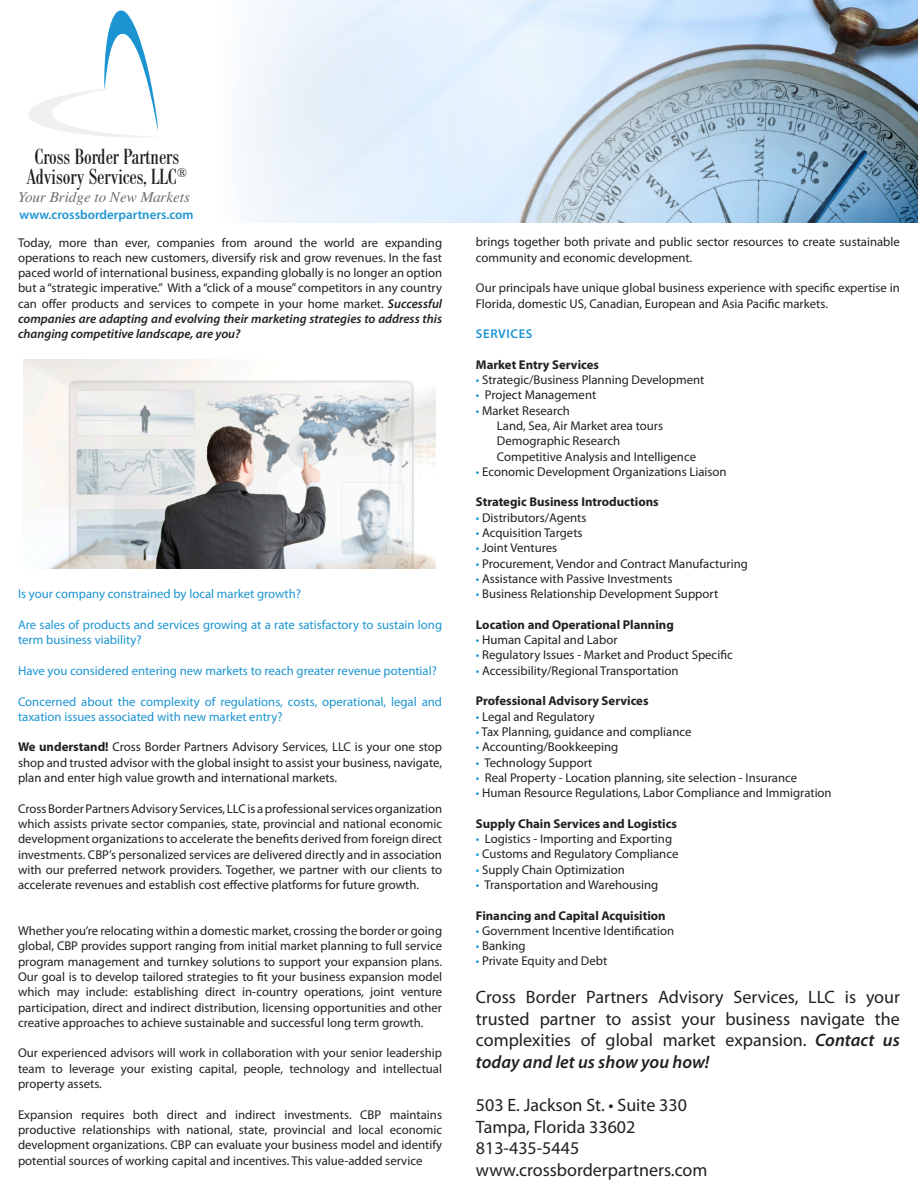
<style>
.page{position:relative;width:918px;height:1188px;background:#fff}
.page>*{position:absolute;margin:0;border:0;box-sizing:border-box;transform-origin:0 0}
.t1{font:condensed 21.45px/20.7px "Bodoni BE";color:#221e1f;text-align:center}
.t2{font:18px/21.6px "Myriad Pro";color:#231f20;text-align:justify}
.t3{font:italic 15px "Times";color:#6c6d70}
.t4{font:600 13.05px "Myriad Pro";color:#1c94d2}
.t5{font:12.75px/15.3px "Myriad Pro";color:#231f20;text-align:justify}
.t6{font:12.75px/15.3px "Myriad Pro";color:#1c94d2}
.t7{font:700 12.75px "Myriad Pro";color:#231f20}
.t8{font:600 12.75px "Myriad Pro";letter-spacing:.05em;color:#1c94d2}
.s1{font-weight:600;font-style:italic}
.s2{font-weight:700}
.s3{color:#1c94d2}
</style>
<div class="page">
<img style="left:24px;top:359px;width:412px;height:210px">
<img style="left:245px;top:0;width:673px;height:222px">
<svg style="left:28px;top:11px;width:130px;height:127px"></svg>
<p class="t1" style="left:26px;top:147px;width:162px">Cross Border Partners<br>Advisory Services, LLC<sup>®</sup></p>
<p class="t3" style="left:18px;top:184px;width:173px">Your Bridge to New Markets</p>
<p class="t4" style="left:19px;top:206px;width:176px">www.crossborderpartners.com</p>
<p class="t5" style="left:18px;top:234px;width:426px">Today, more than ever, companies from around the world are expanding operations to reach new customers, diversify risk and grow revenues. In the fast paced world of international business, expanding globally is no longer an option but a “strategic imperative.” With a “click of a mouse” competitors in any country can offer products and services to compete in your home market. <span class="s1">Successful companies are adapting and evolving their marketing strategies to address this changing competitive landscape, are you?</span></p>
<p class="t6" style="left:18px;top:586px;width:285px">Is your company constrained by local market growth?</p>
<p class="t6" style="left:18px;top:617px;width:426px">Are sales of products and services growing at a rate satisfactory to sustain long term business viability?</p>
<p class="t6" style="left:18px;top:663px;width:420px">Have you considered entering new markets to reach greater revenue potential?</p>
<p class="t6" style="left:18px;top:693px;width:426px">Concerned about the complexity of regulations, costs, operational, legal and taxation issues associated with new market entry?</p>
<p class="t5" style="left:18px;top:739px;width:426px"><span class="s2">We understand!</span> Cross Border Partners Advisory Services, LLC is your one stop shop and trusted advisor with the global insight to assist your business, navigate, plan and enter high value growth and international markets.</p>
<p class="t5" style="left:18px;top:800px;width:426px">Cross Border Partners Advisory Services, LLC is a professional services organization which assists private sector companies, state, provincial and national economic development organizations to accelerate the benefits derived from foreign direct investments. CBP’s personalized services are delivered directly and in association with our preferred network providers. Together, we partner with our clients to accelerate revenues and establish cost effective platforms for future growth.</p>
<p class="t5" style="left:18px;top:923px;width:426px">Whether you’re relocating within a domestic market, crossing the border or going global, CBP provides support ranging from initial market planning to full service program management and turnkey solutions to support your expansion plans.<br>Our goal is to develop tailored strategies to fit your business expansion model which may include: establishing direct in-country operations, joint venture participation, direct and indirect distribution, licensing opportunities and other creative approaches to achieve sustainable and successful long term growth.</p>
<p class="t5" style="left:18px;top:1045px;width:426px">Our experienced advisors will work in collaboration with your senior leadership team to leverage your existing capital, people, technology and intellectual property assets.</p>
<p class="t5" style="left:18px;top:1106px;width:426px">Expansion requires both direct and indirect investments. CBP maintains productive relationships with national, state, provincial and local economic development organizations. CBP can evaluate your business model and identify potential sources of working capital and incentives. This value-added service</p>
<p class="t5" style="left:476px;top:234px;width:426px">brings together both private and public sector resources to create sustainable community and economic development.</p>
<p class="t5" style="left:476px;top:280px;width:426px">Our principals have unique global business experience with specific expertise in<br>Florida, domestic US, Canadian, European and Asia Pacific markets.</p>
<p class="t8" style="left:476px;top:326px;width:58px">SERVICES</p>
<p class="t7" style="left:476px;top:356px;width:125px">Market Entry Services</p>
<p class="t5" style="left:476px;top:372px;width:230px"><span class="s3">•</span> Strategic/Business Planning Development</p>
<p class="t5" style="left:476px;top:387px;width:122px"><span class="s3">•</span> Project Management</p>
<p class="t5" style="left:497px;top:402px;width:201px;text-align:left;text-indent:-21px"><span class="s3">•</span> Market Research<br>Land, Sea, Air Market area tours<br>Demographic Research<br>Competitive Analysis and Intelligence</p>
<p class="t5" style="left:476px;top:464px;width:252px"><span class="s3">•</span> Economic Development Organizations Liaison</p>
<p class="t7" style="left:476px;top:494px;width:184px">Strategic Business Introductions</p>
<p class="t5" style="left:476px;top:510px;width:112px"><span class="s3">•</span> Distributors/Agents</p>
<p class="t5" style="left:476px;top:525px;width:108px"><span class="s3">•</span> Acquisition Targets</p>
<p class="t5" style="left:476px;top:540px;width:83px"><span class="s3">•</span> Joint Ventures</p>
<p class="t5" style="left:476px;top:555px;width:274px"><span class="s3">•</span> Procurement, Vendor and Contract Manufacturing</p>
<p class="t5" style="left:476px;top:571px;width:198px"><span class="s3">•</span> Assistance with Passive Investments</p>
<p class="t5" style="left:476px;top:586px;width:244px"><span class="s3">•</span> Business Relationship Development Support</p>
<p class="t7" style="left:476px;top:616px;width:199px">Location and Operational Planning</p>
<p class="t5" style="left:476px;top:632px;width:143px"><span class="s3">•</span> Human Capital and Labor</p>
<p class="t5" style="left:476px;top:647px;width:258px"><span class="s3">•</span> Regulatory Issues - Market and Product Specific</p>
<p class="t5" style="left:476px;top:663px;width:204px"><span class="s3">•</span> Accessibility/Regional Transportation</p>
<p class="t7" style="left:476px;top:693px;width:174px">Professional Advisory Services</p>
<p class="t5" style="left:476px;top:708px;width:120px"><span class="s3">•</span> Legal and Regulatory</p>
<p class="t5" style="left:476px;top:724px;width:217px"><span class="s3">•</span> Tax Planning, guidance and compliance</p>
<p class="t5" style="left:476px;top:739px;width:144px"><span class="s3">•</span> Accounting/Bookkeeping</p>
<p class="t5" style="left:476px;top:754px;width:118px"><span class="s3">•</span> Technology Support</p>
<p class="t5" style="left:476px;top:770px;width:323px"><span class="s3">•</span> Real Property - Location planning, site selection - Insurance</p>
<p class="t5" style="left:476px;top:785px;width:357px"><span class="s3">•</span> Human Resource Regulations, Labor Compliance and Immigration</p>
<p class="t7" style="left:476px;top:815px;width:203px">Supply Chain Services and Logistics</p>
<p class="t5" style="left:476px;top:831px;width:198px"><span class="s3">•</span> Logistics - Importing and Exporting</p>
<p class="t5" style="left:476px;top:846px;width:204px"><span class="s3">•</span> Customs and Regulatory Compliance</p>
<p class="t5" style="left:476px;top:861px;width:150px"><span class="s3">•</span> Supply Chain Optimization</p>
<p class="t5" style="left:476px;top:877px;width:184px"><span class="s3">•</span> Transportation and Warehousing</p>
<p class="t7" style="left:476px;top:907px;width:191px">Financing and Capital Acquisition</p>
<p class="t5" style="left:476px;top:923px;width:200px"><span class="s3">•</span> Government Incentive Identification</p>
<p class="t5" style="left:476px;top:938px;width:51px"><span class="s3">•</span> Banking</p>
<p class="t5" style="left:476px;top:953px;width:133px"><span class="s3">•</span> Private Equity and Debt</p>
<p class="t2" style="left:476px;top:986px;width:426px">Cross Border Partners Advisory Services, LLC is your trusted partner to assist your business navigate the complexities of global market expansion. <span class="s1">Contact us today and let us show you how!</span></p>
<p class="t2" style="left:476px;top:1094px;width:213px">503 E. Jackson St. • Suite 330</p>
<p class="t2" style="left:476px;top:1116px;width:161px">Tampa, Florida 33602</p>
<p class="t2" style="left:476px;top:1137px;width:105px">813-435-5445</p>
<p class="t2" style="left:476px;top:1159px;width:233px">www.crossborderpartners.com</p>
</div>
